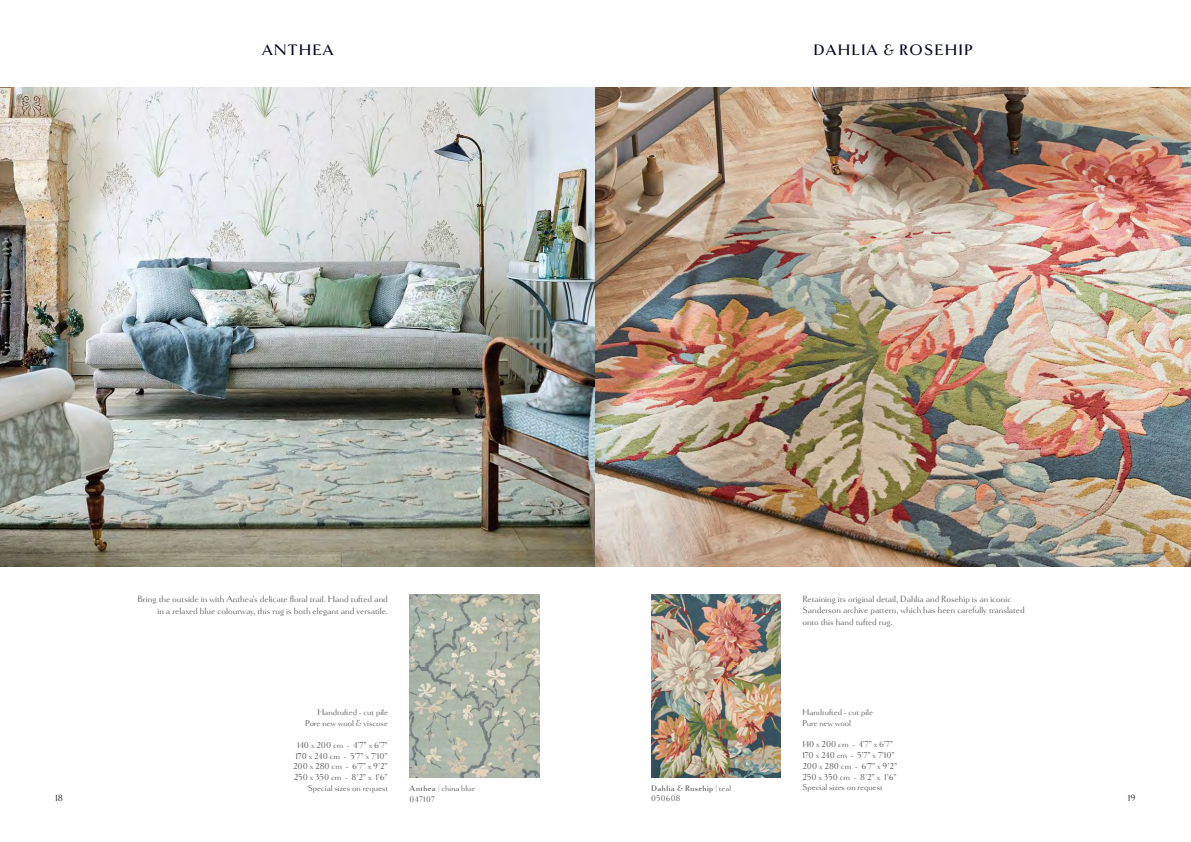
<style>
.page{position:relative;width:1191px;height:842px;background:#fff}
.page>*{position:absolute;margin:0;border:0;box-sizing:border-box;transform-origin:0 0}
.t1{font:700 16px "Goldenbook";letter-spacing:.07em;color:#000420}
.t2{font:9.6px/11.5px "Goldenbook";color:#57585a;text-align:right}
.t3{font:9.5px "Goldenbook";color:#57585a}
.t4{font:9.5px "Goldenbook";color:#231f20}
.t5{font:9px "Goldenbook";color:#57585a}
.t6{font:700 8.5px "Goldenbook";letter-spacing:.045em;color:#57585a}
.t7{font:8.5px "Goldenbook";letter-spacing:.01em;color:#57585a}
.t8{font:8.5px "Goldenbook";letter-spacing:.03em;color:#57585a}
.s1{font-weight:700}
.s2{font-weight:400}
</style>
<div class="page">
<img style="left:0;top:88px;width:595px;height:478px">
<img style="left:409px;top:595px;width:130px;height:183px">
<img style="left:595px;top:88px;width:596px;height:478px">
<img style="left:651px;top:594px;width:130px;height:184px">
<p class="t1" style="left:262px;top:41px;width:73px">ANTHEA</p>
<p class="t1" style="left:813px;top:41px;width:161px">DAHLIA &amp; ROSEHIP</p>
<p class="t4" style="left:55px;top:793px;width:9px">18</p>
<p class="t2" style="left:137px;top:593px;width:252px">Bring the outside in with Anthea’s delicate floral trail. Hand tufted and in a relaxed blue colourway, this rug is both elegant and versatile.</p>
<p class="t5" style="left:317px;top:707px;width:72px">Handtufted - cut pile</p>
<p class="t5" style="left:305px;top:718px;width:84px">Pure new wool &amp; viscose</p>
<p class="t5" style="left:297px;top:740px;width:92px">140 x 200 cm - 4’7” x 6’7”</p>
<p class="t5" style="left:295px;top:750px;width:94px">170 x 240 cm - 5’7” x 7’10”</p>
<p class="t5" style="left:293px;top:761px;width:96px">200 x 280 cm - 6’7” x 9’2”</p>
<p class="t5" style="left:294px;top:772px;width:96px">250 x 350 cm - 8’2” x 1’6”</p>
<p class="t5" style="left:308px;top:783px;width:82px">Special sizes on request</p>
<p class="t7" style="left:409px;top:783px;width:67px"><span class="s1">Anthea</span> | china blue</p>
<p class="t8" style="left:410px;top:794px;width:27px">047107</p>
<p class="t3" style="left:802px;top:593px;width:210px">Retaining its original detail, Dahlia and Rosehip is an iconic</p>
<p class="t3" style="left:802px;top:605px;width:224px">Sanderson archive pattern, which has been carefully translated</p>
<p class="t3" style="left:802px;top:616px;width:92px">onto this hand tufted rug.</p>
<p class="t5" style="left:802px;top:707px;width:72px">Handtufted - cut pile</p>
<p class="t5" style="left:802px;top:717px;width:50px">Pure new wool</p>
<p class="t5" style="left:802px;top:739px;width:92px">140 x 200 cm - 4’7” x 6’7”</p>
<p class="t5" style="left:802px;top:750px;width:94px">170 x 240 cm - 5’7” x 7’10”</p>
<p class="t5" style="left:802px;top:761px;width:96px">200 x 280 cm - 6’7” x 9’2”</p>
<p class="t5" style="left:802px;top:771px;width:96px">250 x 350 cm - 8’2” x 1’6”</p>
<p class="t6" style="left:651px;top:783px;width:82px">Dahlia &amp; Rosehip <span class="s2">| teal</span></p>
<p class="t5" style="left:802px;top:782px;width:82px">Special sizes on request</p>
<p class="t8" style="left:651px;top:794px;width:31px">050608</p>
<p class="t4" style="left:1127px;top:793px;width:9px">19</p>
</div>
